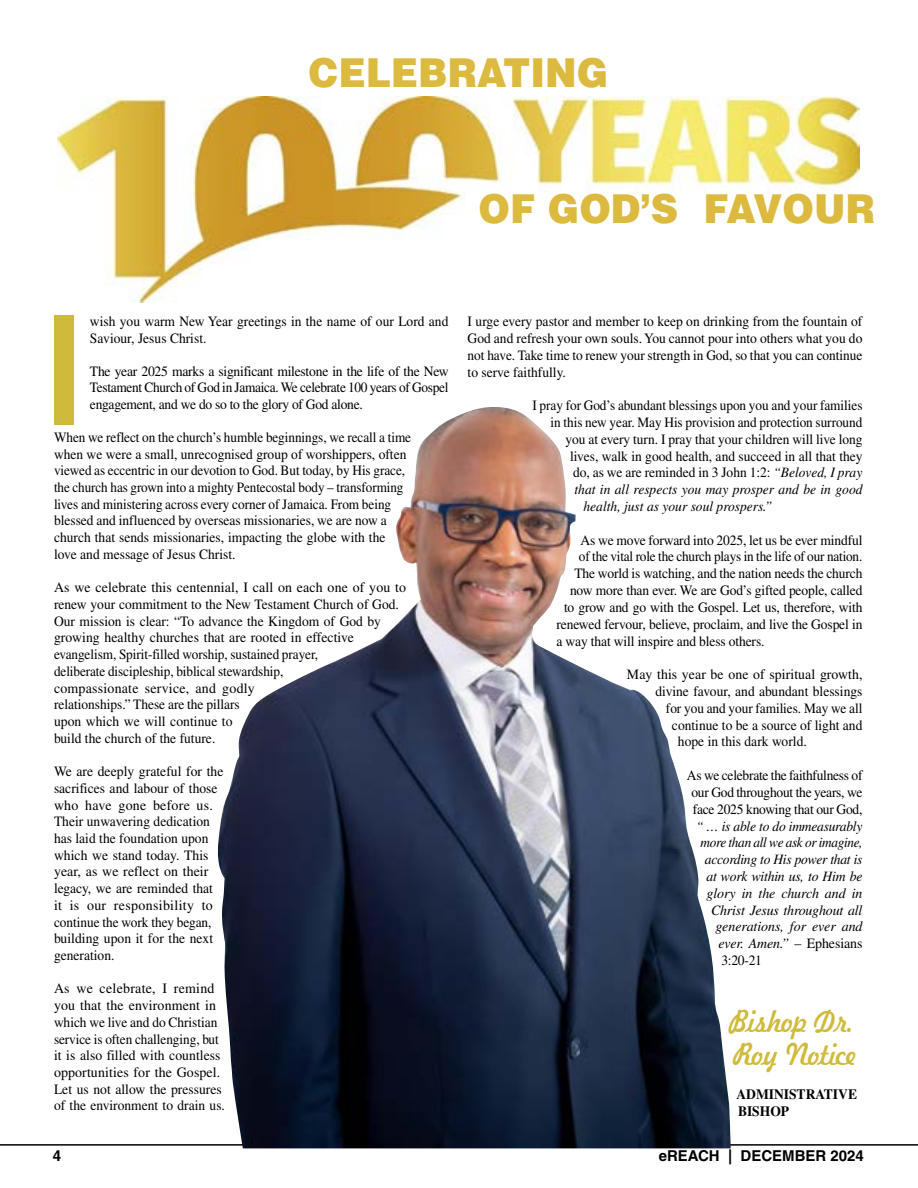
<style>
.page{position:relative;width:918px;height:1188px;background:#fff}
.page>*{position:absolute;margin:0;border:0;box-sizing:border-box;transform-origin:0 0}
.t1{font:700 condensed 146.25px "Helvetica LT Std";color:#cfba3a;scale:.95 1}
.t2{font:900 39.9px "Helvetica LT Std";color:#dcba3f;scale:.95 1}
.t3{font:29.25px/33.3px "Freehand 521 BT Regular C";letter-spacing:-.02em;color:#cfba3a;scale:.95 1}
.t4{font:700 15px "Helvetica LT Std";color:#000}
.t5{font:14.25px/16.8px "Times LT Std";color:#000;scale:.95 1}
.t6{font:14.25px/16.6px "Times LT Std";color:#000}
.t7{font:14.25px/16.6px "Times LT Std";color:#000;scale:.93 1}
.t8{font:14.25px/16.6px "Times LT Std";color:#000;text-align:justify;scale:.96 1}
.t9{font:italic 14.25px "Times LT Std";letter-spacing:-.01em;color:#000;scale:.95 1}
.t10{font:italic 14.25px "Times LT Std";letter-spacing:-.01em;color:#000}
.t11{font:14.25px/16.8px "Times LT Std";letter-spacing:-.02em;color:#000;text-align:center;scale:.95 1}
.t12{font:14.25px "Times LT Std";color:#000;scale:.94 1}
.t13{font:italic 14.25px "Times LT Std";letter-spacing:-.01em;color:#000;scale:.93 1}
.t14{font:italic 14.25px "Times LT Std";letter-spacing:-.01em;color:#000;scale:.96 1}
.t15{font:700 14.25px/16.8px "Times LT Std";color:#000;scale:.95 1}
.s1{font-style:italic}
.s2{font-style:normal}
</style>
<div class="page">
<img style="left:57px;top:97px;width:802px;height:205px">
<hr style="left:0;top:1144px;width:918px;height:2px;background:#000">
<img style="left:216px;top:407px;width:515px;height:741px">
<h2 class="t2" style="left:309px;top:47px;width:317px">CELEBRATING</h2>
<h2 class="t2" style="left:478px;top:183px;width:419px">OF GOD’S FAVOUR</h2>
<h1 class="t1" style="left:44px;top:280px;width:42px">I</h1>
<p class="t5" style="left:90px;top:313px;width:379px">wish you warm New Year greetings in the name of our Lord and<br>Saviour, Jesus Christ.</p>
<p class="t8" style="left:90px;top:362px;width:375px">The year 2025 marks a significant milestone in the life of the New Testament Church of God in Jamaica. We celebrate 100 years of Gospel engagement, and we do so to the glory of God alone.</p>
<p class="t7" style="left:54px;top:429px;width:386px">When we reflect on the church’s humble beginnings, we recall a time when we were a small, unrecognised group of worshippers, often viewed as eccentric in our devotion to God. But today, by His grace, the church has grown into a mighty Pentecostal body – transforming lives and ministering across every corner of Jamaica. From being blessed and influenced by overseas missionaries, we are now a church that sends missionaries, impacting the globe with the love and message of Jesus Christ.</p>
<p class="t6" style="left:54px;top:579px;width:354px">As we celebrate this centennial, I call on each one of you to renew your commitment to the New Testament Church of God.<br>Our mission is clear: “To advance the Kingdom of God by growing healthy churches that are rooted in effective evangelism, Spirit-filled worship, sustained prayer,<br>deliberate discipleship, biblical stewardship,<br>compassionate service, and godly<br>relationships.” These are the pillars<br>upon which we will continue to<br>build the church of the future.</p>
<p class="t8" style="left:54px;top:763px;width:178px;text-align:left">We are deeply grateful for the sacrifices and labour of those who have gone before us.<br>Their unwavering dedication has laid the foundation upon which we stand today. This year, as we reflect on their legacy, we are reminded that it is our responsibility to continue the work they began, building upon it for the next generation.</p>
<p class="t6" style="left:54px;top:980px;width:173px">As we celebrate, I remind you that the environment in which we live and do Christian service is often challenging, but it is also filled with countless opportunities for the Gospel.<br>Let us not allow the pressures of the environment to drain us.</p>
<p class="t5" style="left:468px;top:313px;width:417px;text-align:justify">I urge every pastor and member to keep on drinking from the fountain of God and refresh your own souls. You cannot pour into others what you do not have. Take time to renew your strength in God, so that you can continue to serve faithfully.</p>
<p class="t7" style="left:532px;top:397px;width:356px">I pray for God’s abundant blessings upon you and your families</p>
<p class="t7" style="left:550px;top:414px;width:337px">in this new year. May His provision and protection surround</p>
<p class="t5" style="left:566px;top:431px;width:314px">you at every turn. I pray that your children will live long</p>
<p class="t5" style="left:570px;top:447px;width:309px">lives, walk in good health, and succeed in all that they</p>
<p class="t5" style="left:573px;top:464px;width:306px">do, as we are reminded in 3 John 1:2: <span class="s1">“Beloved, I pray</span></p>
<p class="t9" style="left:574px;top:482px;width:305px">that in all respects you may prosper and be in good</p>
<p class="t9" style="left:584px;top:498px;width:200px">health, just as your soul prospers.”</p>
<p class="t5" style="left:580px;top:531px;width:298px">As we move forward into 2025, let us be ever mindful</p>
<p class="t7" style="left:579px;top:548px;width:306px">of the vital role the church plays in the life of our nation.</p>
<p class="t5" style="left:574px;top:565px;width:305px">The world is watching, and the nation needs the church</p>
<p class="t5" style="left:570px;top:582px;width:309px">now more than ever. We are God’s gifted people, called</p>
<p class="t5" style="left:564px;top:599px;width:316px">to grow and go with the Gospel. Let us, therefore, with</p>
<p class="t5" style="left:557px;top:615px;width:324px">renewed fervour, believe, proclaim, and live the Gospel in</p>
<p class="t5" style="left:557px;top:632px;width:220px">a way that will inspire and bless others.</p>
<p class="t6" style="left:627px;top:666px;width:237px">May this year be one of spiritual growth,</p>
<p class="t5" style="left:655px;top:683px;width:219px">divine favour, and abundant blessings</p>
<p class="t12" style="left:666px;top:700px;width:211px">for you and your families. May we all</p>
<p class="t5" style="left:672px;top:716px;width:202px">continue to be a source of light and</p>
<p class="t5" style="left:678px;top:733px;width:137px">hope in this dark world.</p>
<p class="t11" style="left:687px;top:767px;width:186px">As we celebrate the faithfulness of our God throughout the years, we face 2025 knowing that our God,</p>
<p class="t9" style="left:696px;top:818px;width:177px">“ … is able to do immeasurably</p>
<p class="t13" style="left:700px;top:835px;width:176px">more than all we ask or imagine,</p>
<p class="t9" style="left:705px;top:852px;width:167px">according to His power that is</p>
<p class="t14" style="left:706px;top:868px;width:164px">at work within us, to Him be</p>
<p class="t10" style="left:706px;top:885px;width:158px">glory in the church and in</p>
<p class="t10" style="left:711px;top:902px;width:153px">Christ Jesus throughout all</p>
<p class="t10" style="left:716px;top:919px;width:149px">generations, for ever and</p>
<p class="t10" style="left:719px;top:936px;width:146px">ever. Amen.” <span class="s2">– Ephesians</span></p>
<p class="t5" style="left:721px;top:952px;width:44px">3:20-21</p>
<h3 class="t3" style="left:729px;top:1005px;width:136px">Bishop Dr.<br>Roy Notice</h3>
<p class="t15" style="left:736px;top:1085px;width:128px">ADMINISTRATIVE<br>BISHOP</p>
<p class="t4" style="left:53px;top:1147px;width:10px">4</p>
<p class="t4" style="left:659px;top:1147px;width:207px">eREACH | DECEMBER 2024</p>
</div>
